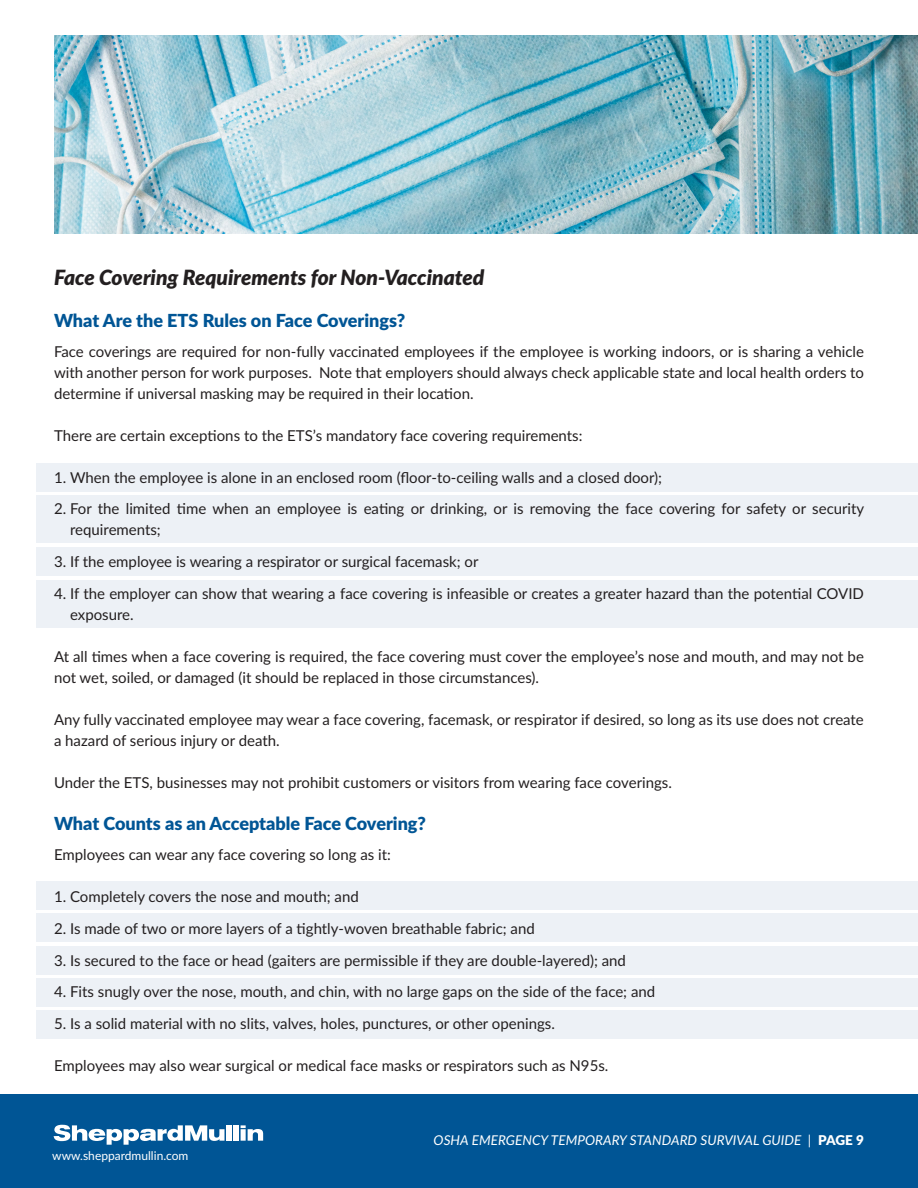
<style>
.page{position:relative;width:918px;height:1188px;background:#fff}
.page>*{position:absolute;margin:0;border:0;box-sizing:border-box;transform-origin:0 0}
.t1{font:italic 900 21px "Lato";color:#231f20}
.t2{font:900 18px "Lato";color:#005595}
.t3{font:15px/21px "Lato";color:#231f20}
.t4{font:italic 13.5px "Lato";letter-spacing:.005em;color:#fff}
.t5{font:12px "Lato";color:#fff}
.s1{font-weight:900;font-style:normal}
</style>
<div class="page">
<div style="left:36px;top:882px;width:882px;height:28px;background:#edf1f6"></div>
<div style="left:36px;top:914px;width:882px;height:28px;background:#edf1f6"></div>
<div style="left:36px;top:946px;width:882px;height:28px;background:#edf1f6"></div>
<div style="left:36px;top:978px;width:882px;height:28px;background:#edf1f6"></div>
<div style="left:36px;top:1010px;width:882px;height:28px;background:#edf1f6"></div>
<div style="left:36px;top:580px;width:882px;height:48px;background:#edf1f6"></div>
<div style="left:36px;top:548px;width:882px;height:28px;background:#edf1f6"></div>
<div style="left:36px;top:496px;width:882px;height:47px;background:#edf1f6"></div>
<div style="left:36px;top:463px;width:882px;height:28px;background:#edf1f6"></div>
<div style="left:0;top:1095px;width:918px;height:93px;background:#005595"></div>
<svg style="left:54px;top:1125px;width:171px;height:20px"></svg>
<div style="left:226px;top:1125px;width:6px;height:16px;background:#fff"></div>
<div style="left:234px;top:1125px;width:5px;height:16px;background:#fff"></div>
<svg style="left:241px;top:1125px;width:22px;height:16px"></svg>
<img style="left:54px;top:35px;width:864px;height:198px">
<p class="t1" style="left:54px;top:261px;width:432px">Face Covering Requirements for Non-Vaccinated</p>
<p class="t2" style="left:54px;top:307px;width:353px">What Are the ETS Rules on Face Coverings?</p>
<p class="t3" style="left:54px;top:340px;width:812px;text-align:justify">Face coverings are required for non-fully vaccinated employees if the employee is working indoors, or is sharing a vehicle with another person for work purposes. Note that employers should always check applicable state and local health orders to determine if universal masking may be required in their location.</p>
<p class="t3" style="left:54px;top:424px;width:530px">There are certain exceptions to the ETS’s mandatory face covering requirements:</p>
<p class="t3" style="left:54px;top:466px;width:610px">1. When the employee is alone in an enclosed room (floor-to-ceiling walls and a closed door);</p>
<p class="t3" style="left:70px;top:498px;width:796px;text-indent:-16px">2. For the limited time when an employee is eating or drinking, or is removing the face covering for safety or security requirements;</p>
<p class="t3" style="left:54px;top:551px;width:426px">3. If the employee is wearing a respirator or surgical facemask; or</p>
<p class="t3" style="left:70px;top:583px;width:795px;text-indent:-16px">4. If the employer can show that wearing a face covering is infeasible or creates a greater hazard than the potential COVID exposure.</p>
<p class="t3" style="left:54px;top:646px;width:811px">At all times when a face covering is required, the face covering must cover the employee’s nose and mouth, and may not be not wet, soiled, or damaged (it should be replaced in those circumstances).</p>
<p class="t3" style="left:54px;top:709px;width:811px">Any fully vaccinated employee may wear a face covering, facemask, or respirator if desired, so long as its use does not create a hazard of serious injury or death.</p>
<p class="t3" style="left:54px;top:772px;width:619px">Under the ETS, businesses may not prohibit customers or visitors from wearing face coverings.</p>
<p class="t2" style="left:54px;top:810px;width:374px">What Counts as an Acceptable Face Covering?</p>
<p class="t3" style="left:54px;top:844px;width:338px">Employees can wear any face covering so long as it:</p>
<p class="t3" style="left:54px;top:886px;width:306px">1. Completely covers the nose and mouth; and</p>
<p class="t3" style="left:54px;top:917px;width:482px">2. Is made of two or more layers of a tightly-woven breathable fabric; and</p>
<p class="t3" style="left:54px;top:949px;width:574px">3. Is secured to the face or head (gaiters are permissible if they are double-layered); and</p>
<p class="t3" style="left:54px;top:981px;width:603px">4. Fits snugly over the nose, mouth, and chin, with no large gaps on the side of the face; and</p>
<p class="t3" style="left:54px;top:1013px;width:502px">5. Is a solid material with no slits, valves, holes, punctures, or other openings.</p>
<p class="t3" style="left:54px;top:1055px;width:556px">Employees may also wear surgical or medical face masks or respirators such as N95s.</p>
<p class="t5" style="left:52px;top:1147px;width:138px">www.sheppardmullin.com</p>
<p class="t4" style="left:434px;top:1130px;width:432px">OSHA EMERGENCY TEMPORARY STANDARD SURVIVAL GUIDE | <span class="s1">PAGE 9</span></p>
</div>
